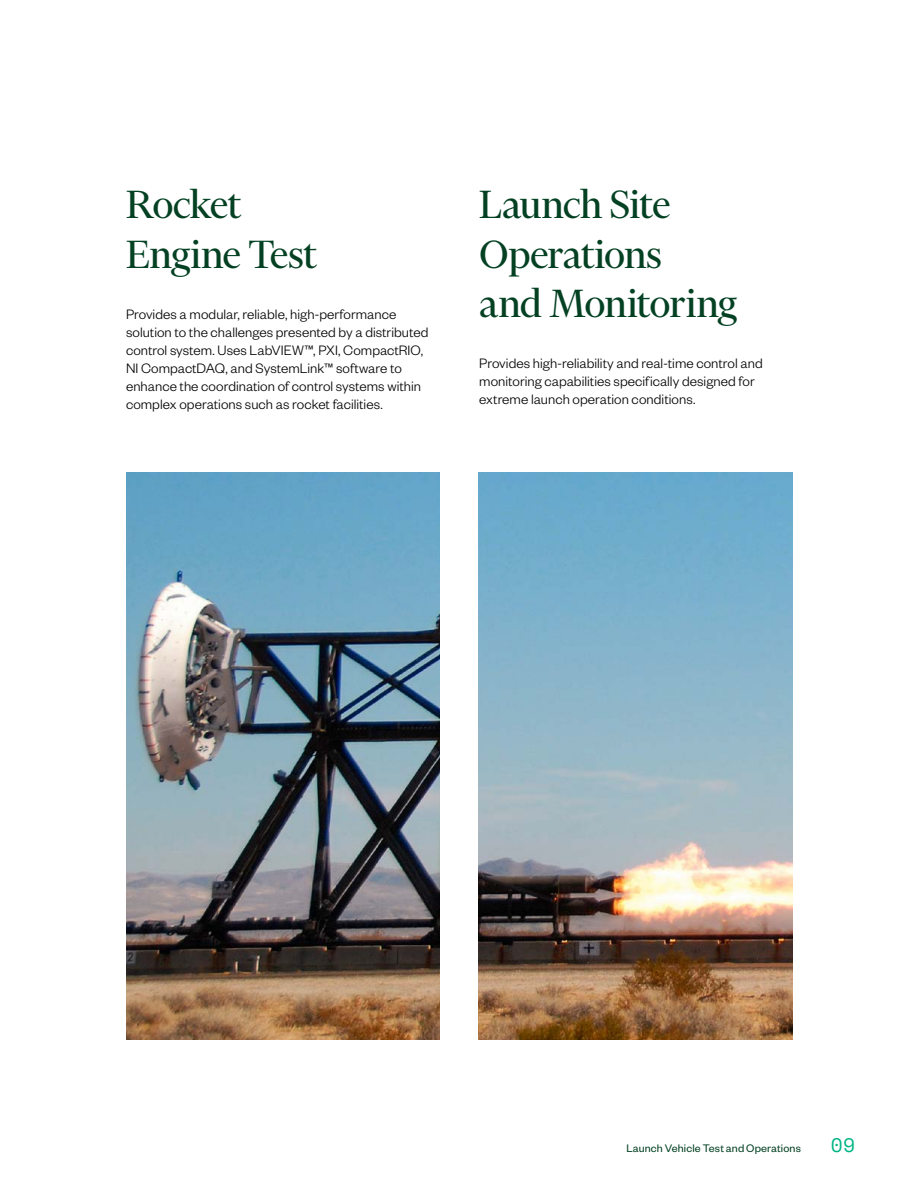
<style>
.page{position:relative;width:918px;height:1188px;background:#fff}
.page>*{position:absolute;margin:0;border:0;box-sizing:border-box;transform-origin:0 0}
.H2_SERIF_30_33__Reg{font:45px/49.5px "Financier Display";letter-spacing:-.015em;color:#044123}
.t1{font:19.5px "Space Mono";color:#03b585}
.Body__Sans_10_12__Li{font:300 15px/18px "Founders Grotesk";letter-spacing:.005em;color:#000}
.t2{font:12px "Founders Grotesk";letter-spacing:.015em;color:#044123}
</style>
<div class="page">
<img style="left:126px;top:473px;width:314px;height:567px">
<img style="left:478px;top:472px;width:314px;height:568px">
<h2 class="H2_SERIF_30_33__Reg" style="left:126px;top:180px;width:192px">Rocket<br>Engine Test</h2>
<p class="Body__Sans_10_12__Li" style="left:126px;top:304px;width:304px">Provides a modular, reliable, high-performance solution to the challenges presented by a distributed control system. Uses LabVIEW™, PXI, CompactRIO, NI CompactDAQ, and SystemLink™ software to enhance the coordination of control systems within complex operations such as rocket facilities.</p>
<h2 class="H2_SERIF_30_33__Reg" style="left:479px;top:180px;width:259px">Launch Site<br>Operations<br>and Monitoring</h2>
<p class="Body__Sans_10_12__Li" style="left:479px;top:354px;width:285px">Provides high-reliability and real-time control and monitoring capabilities specifically designed for extreme launch operation conditions.</p>
<p class="t2" style="left:626px;top:1141px;width:176px">Launch Vehicle Test and Operations</p>
<h2 class="t1" style="left:831px;top:1131px;width:26px">09</h2>
</div>
